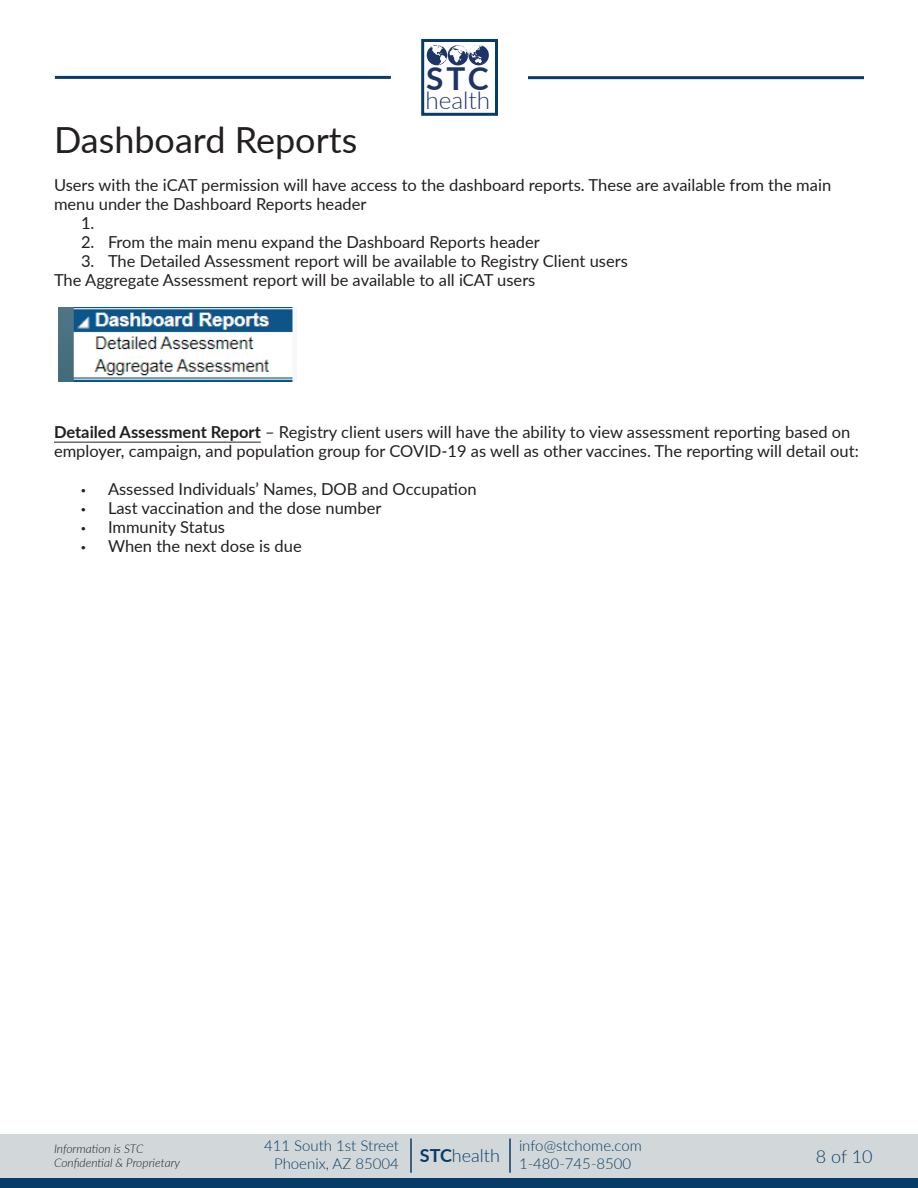
<style>
.page{position:relative;width:918px;height:1188px;background:#fff}
.page>*{position:absolute;margin:0;border:0;box-sizing:border-box;transform-origin:0 0}
.t1{font:36px "Lato";color:#231f20}
.t2{font:700 31.65px "Lato";color:#1e3468}
.t3{font:300 24.3px "Lato";color:#1e3468}
.t4{font:300 18px "Lato";color:#073c68}
.t5{font:16.5px/19px "Lato";color:#231f20}
.t6{font:300 15px/18px "Lato";color:#073c68;text-align:right}
.t7{font:italic 300 12px/14.4px "Lato";color:#231f20}
.s1{font-weight:700}
.s2{font-family:"Myriad Pro"}
</style>
<div class="page">
<hr style="left:528px;top:76px;width:336px;height:3px;background:#073c68">
<div style="left:421px;top:39px;width:77px;height:77px;border:3px solid #073c68"></div>
<hr style="left:55px;top:76px;width:336px;height:3px;background:#073c68">
<div style="left:0;top:1177px;width:918px;height:11px;background:#073c68"></div>
<div style="left:0;top:1134px;width:918px;height:43px;background:#d2d7d9"></div>
<hr style="left:410px;top:1138px;width:2px;height:35px;background:#073c68">
<hr style="left:509px;top:1138px;width:2px;height:35px;background:#073c68">
<svg style="left:427px;top:45px;width:62px;height:20px"></svg>
<hr style="left:54px;top:442px;width:207px;height:1px;background:#231f20">
<img style="left:58px;top:307px;width:235px;height:74px">
<h2 class="t2" style="left:426px;top:55px;width:64px">STC</h2>
<h3 class="t3" style="left:425px;top:84px;width:66px">health</h3>
<p class="t1" style="left:54px;top:114px;width:305px">Dashboard Reports</p>
<p class="t5" style="left:54px;top:175px;width:779px">Users with the iCAT permission will have access to the dashboard reports. These are available from the main menu under the Dashboard Reports header</p>
<p class="t5" style="left:81px;top:213px;width:15px">1.</p>
<p class="t5" style="left:81px;top:232px;width:460px">2. From the main menu expand the Dashboard Reports header</p>
<p class="t5" style="left:81px;top:251px;width:548px">3. The Detailed Assessment report will be available to Registry Client users</p>
<p class="t5" style="left:54px;top:270px;width:483px">The Aggregate Assessment report will be available to all iCAT users</p>
<p class="t5" style="left:54px;top:422px;width:806px"><span class="s1">Detailed Assessment Report</span> – Registry client users will have the ability to view assessment reporting based on employer, campaign, and population group for COVID-19 as well as other vaccines. The reporting will detail out:</p>
<p class="t5" style="left:81px;top:479px;width:397px"><span class="s2">•</span> Assessed Individuals’ Names, DOB and Occupation</p>
<p class="t5" style="left:81px;top:498px;width:302px"><span class="s2">•</span> Last vaccination and the dose number</p>
<p class="t5" style="left:81px;top:517px;width:146px"><span class="s2">•</span> Immunity Status</p>
<p class="t5" style="left:81px;top:536px;width:222px"><span class="s2">•</span> When the next dose is due</p>
<p class="t7" style="left:54px;top:1141px;width:128px">Information is STC<br>Confidential &amp; Proprietary</p>
<p class="t6" style="left:264px;top:1136px;width:136px">411 South 1st Street<br>Phoenix, AZ 85004</p>
<p class="t6" style="left:519px;top:1136px;width:125px;text-align:left">info@stchome.com<br>1-480-745-8500</p>
<p class="t4" style="left:420px;top:1143px;width:82px"><span class="s1">STC</span>health</p>
<p class="t4" style="left:816px;top:1144px;width:58px">8 of 10</p>
</div>
